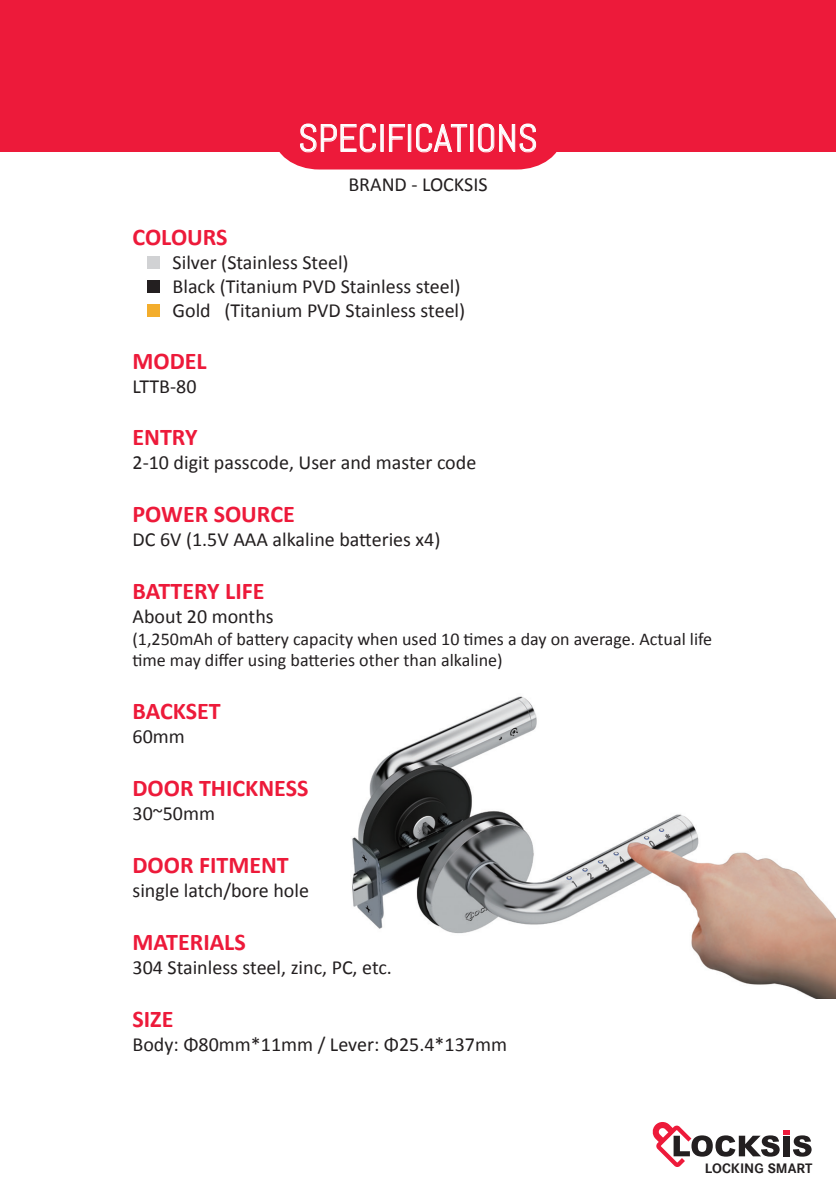
<style>
.page{position:relative;width:836px;height:1196px;background:#fff}
.page>*{position:absolute;margin:0;border:0;box-sizing:border-box;transform-origin:0 0}
.t1{font:38.4px "Abel";color:#fff}
.t2{font:700 24px "Calibri";color:#ed1a3a}
.t3{font:20px/24px "Calibri";color:#231f20}
.t4{font:18px/21.6px "Calibri";color:#231f20}
.t5{font:700 13.6px "Corporate SBQ";color:#231f20}
</style>
<div class="page">
<img style="left:352px;top:696px;width:483px;height:302px">
<div style="left:0;top:0;width:835px;height:151px;background:#ed1a3a"></div>
<svg style="left:274px;top:123px;width:288px;height:46px"></svg>
<div style="left:147px;top:256px;width:13px;height:12px;background:#d1d2d4"></div>
<div style="left:147px;top:280px;width:13px;height:12px;background:#231f20"></div>
<div style="left:147px;top:304px;width:13px;height:12px;background:#f3ad2c"></div>
<svg style="left:652px;top:1122px;width:159px;height:44px"></svg>
<h1 class="t1" style="left:298px;top:114px;width:241px">SPECIFICATIONS</h1>
<p class="t3" style="left:348px;top:172px;width:141px">BRAND - LOCKSIS</p>
<p class="t2" style="left:132px;top:221px;width:97px">COLOURS</p>
<p class="t3" style="left:172px;top:250px;width:294px">Silver (Stainless Steel)<br>Black (Titanium PVD Stainless steel)<br>Gold (Titanium PVD Stainless steel)</p>
<p class="t2" style="left:132px;top:346px;width:76px">MODEL</p>
<p class="t3" style="left:132px;top:374px;width:65px">LTTB-80</p>
<p class="t2" style="left:132px;top:422px;width:66px">ENTRY</p>
<p class="t3" style="left:132px;top:451px;width:345px">2-10 digit passcode, User and master code</p>
<p class="t2" style="left:132px;top:499px;width:164px">POWER SOURCE</p>
<p class="t3" style="left:132px;top:527px;width:309px">DC 6V (1.5V AAA alkaline batteries x4)</p>
<p class="t2" style="left:132px;top:576px;width:133px">BATTERY LIFE</p>
<p class="t3" style="left:132px;top:604px;width:143px">About 20 months</p>
<p class="t4" style="left:132px;top:628px;width:581px">(1,250mAh of battery capacity when used 10 times a day on average. Actual life time may differ using batteries other than alkaline)</p>
<p class="t2" style="left:132px;top:696px;width:90px">BACKSET</p>
<p class="t3" style="left:132px;top:724px;width:54px">60mm</p>
<p class="t2" style="left:132px;top:773px;width:177px">DOOR THICKNESS</p>
<p class="t3" style="left:132px;top:801px;width:84px">30~50mm</p>
<p class="t2" style="left:132px;top:850px;width:158px">DOOR FITMENT</p>
<p class="t3" style="left:132px;top:878px;width:178px">single latch/bore hole</p>
<p class="t2" style="left:132px;top:926px;width:115px">MATERIALS</p>
<p class="t3" style="left:132px;top:955px;width:261px">304 Stainless steel, zinc, PC, etc.</p>
<p class="t2" style="left:132px;top:1003px;width:42px">SIZE</p>
<p class="t3" style="left:132px;top:1031px;width:376px">Body: Φ80mm*11mm / Lever: Φ25.4*137mm</p>
<p class="t5" style="left:704px;top:1159px;width:109px">LOCKING SMART</p>
</div>
